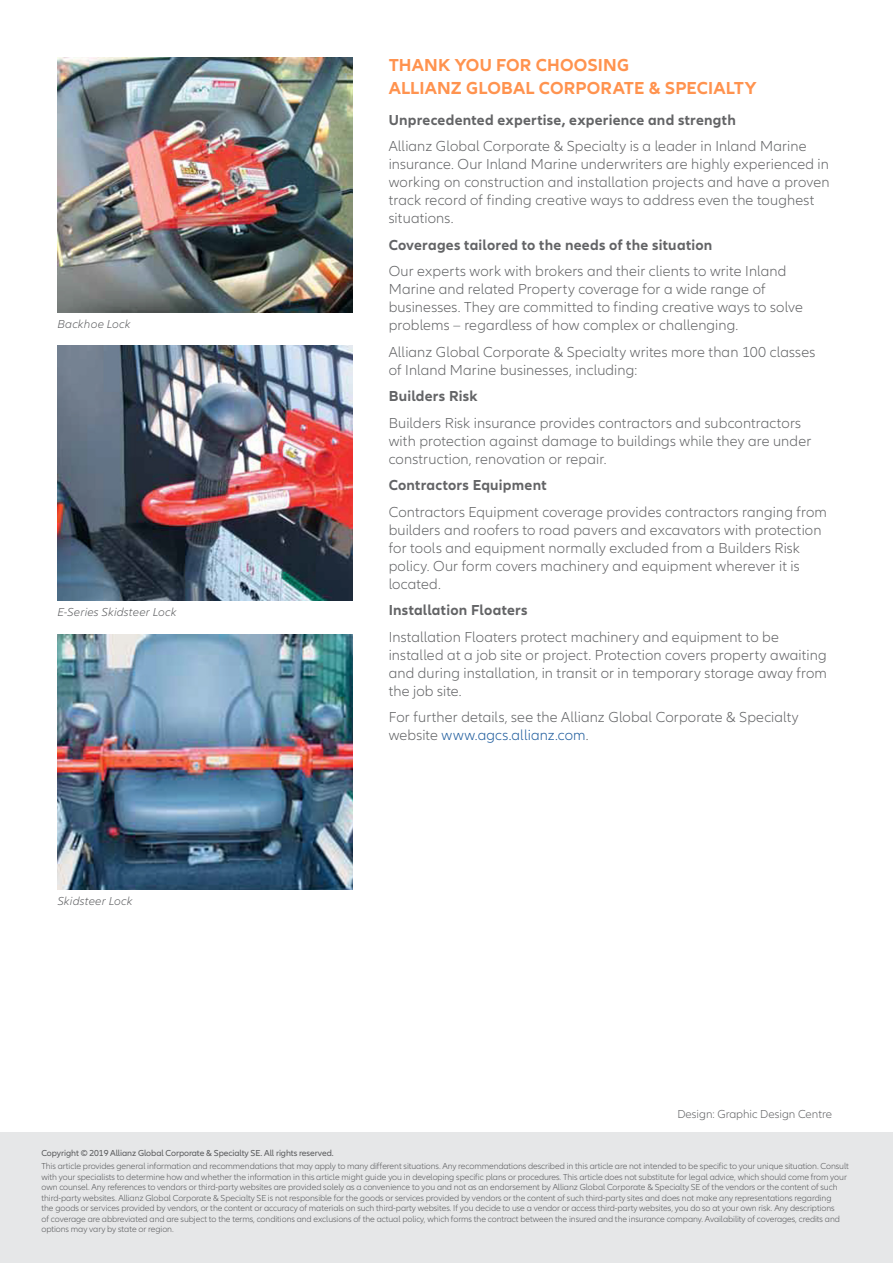
<style>
.page{position:relative;width:893px;height:1263px;background:#fff}
.page>*{position:absolute;margin:0;border:0;box-sizing:border-box;transform-origin:0 0}
.t1{font:700 18px/22.5px "Allianz Neo";letter-spacing:.01em;color:#ff934f}
.t2{font:300 15px/18px "Allianz Neo";letter-spacing:.01em;color:#636466}
.t3{font:700 15px "Allianz Neo";letter-spacing:.015em;color:#636466}
.t4{font:300 15px "Allianz Neo";color:#5f5f5f}
.t5{font:italic 300 12px "Allianz Neo";letter-spacing:.02em;color:#636466}
.t6{font:300 12px "Allianz Neo";color:#636466}
.t7{font:300 9px/10.5px "Allianz Neo";letter-spacing:-.01em;color:#58595b}
.t8{font:9px "Allianz Neo";letter-spacing:-.01em;color:#58595b}
.s1{color:#215e9e}
</style>
<div class="page">
<div style="left:0;top:1132px;width:893px;height:131px;background:#e6e7e8"></div>
<img style="left:57px;top:57px;width:296px;height:256px">
<img style="left:57px;top:345px;width:296px;height:256px">
<img style="left:57px;top:634px;width:296px;height:255px">
<p class="t5" style="left:57px;top:317px;width:75px">Backhoe Lock</p>
<p class="t5" style="left:57px;top:605px;width:121px">E-Series Skidsteer Lock</p>
<p class="t5" style="left:57px;top:894px;width:77px">Skidsteer Lock</p>
<p class="t1" style="left:389px;top:55px;width:369px">THANK YOU FOR CHOOSING<br>ALLIANZ GLOBAL CORPORATE &amp; SPECIALTY</p>
<p class="t3" style="left:389px;top:111px;width:349px">Unprecedented expertise, experience and strength</p>
<p class="t2" style="left:389px;top:138px;width:442px">Allianz Global Corporate &amp; Specialty is a leader in Inland Marine insurance. Our Inland Marine underwriters are highly experienced in working on construction and installation projects and have a proven track record of finding creative ways to address even the toughest situations.</p>
<p class="t3" style="left:389px;top:236px;width:325px">Coverages tailored to the needs of the situation</p>
<p class="t2" style="left:389px;top:263px;width:416px">Our experts work with brokers and their clients to write Inland Marine and related Property coverage for a wide range of businesses. They are committed to finding creative ways to solve problems – regardless of how complex or challenging.</p>
<p class="t2" style="left:389px;top:343px;width:428px">Allianz Global Corporate &amp; Specialty writes more than 100 classes of Inland Marine businesses, including:</p>
<p class="t3" style="left:389px;top:387px;width:91px">Builders Risk</p>
<p class="t2" style="left:389px;top:414px;width:424px">Builders Risk insurance provides contractors and subcontractors with protection against damage to buildings while they are under construction, renovation or repair.</p>
<p class="t3" style="left:389px;top:476px;width:159px">Contractors Equipment</p>
<p class="t2" style="left:389px;top:503px;width:440px">Contractors Equipment coverage provides contractors ranging from builders and roofers to road pavers and excavators with protection for tools and equipment normally excluded from a Builders Risk policy. Our form covers machinery and equipment wherever it is located.</p>
<p class="t3" style="left:389px;top:601px;width:140px">Installation Floaters</p>
<p class="t2" style="left:389px;top:628px;width:440px">Installation Floaters protect machinery and equipment to be installed at a job site or project. Protection covers property awaiting and during installation, in transit or in temporary storage away from the job site.</p>
<p class="t2" style="left:389px;top:709px;width:411px">For further details, see the Allianz Global Corporate &amp; Specialty website <span class="s1">www.agcs.allianz.com</span>.</p>
<p class="t6" style="left:677px;top:1107px;width:156px">Design: Graphic Design Centre</p>
<p class="t8" style="left:41px;top:1148px;width:294px">Copyright © 2019 Allianz Global Corporate &amp; Specialty SE. All rights reserved.</p>
<p class="t7" style="left:41px;top:1161px;width:809px">This article provides general information and recommendations that may apply to many different situations. Any recommendations described in this article are not intended to be specific to your unique situation. Consult with your specialists to determine how and whether the information in this article might guide you in developing specific plans or procedures. This article does not substitute for legal advice, which should come from your own counsel. Any references to vendors or third-party websites are provided solely as a convenience to you and not as an endorsement by Allianz Global Corporate &amp; Specialty SE of the vendors or the content of such third-party websites. Allianz Global Corporate &amp; Specialty SE is not responsible for the goods or services provided by vendors or the content of such third-party sites and does not make any representations regarding<br>the goods or services provided by vendors, or the content or accuracy of materials on such third-party websites. If you decide to use a vendor or access third-party websites, you do so at your own risk. Any descriptions<br>of coverage are abbreviated and are subject to the terms, conditions and exclusions of the actual policy, which forms the contract between the insured and the insurance company. Availability of coverages, credits and options may vary by state or region.</p>
<p class="t4" style="left:825px;top:1168px;width:10px">2</p>
</div>
